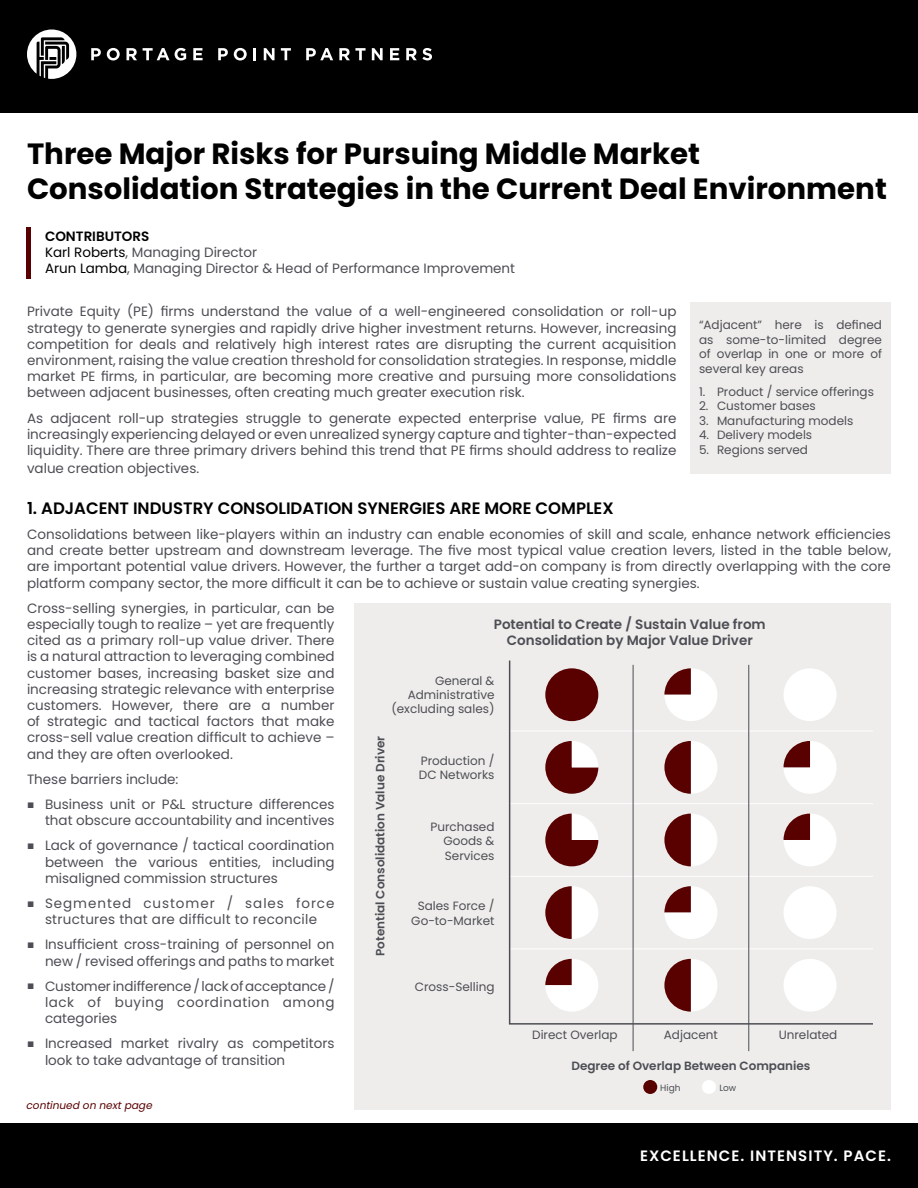
<style>
.page{position:relative;width:918px;height:1188px;background:#fff}
.page>*{position:absolute;margin:0;border:0;box-sizing:border-box;transform-origin:0 0}
.t1{font:700 29.25px/35.1px "Poppins";color:#000}
.Paragraph_Style_1{font:600 16.5px "Poppins";color:#000}
.t2{font:600 15px "Poppins";letter-spacing:.07em;color:#fff}
.t3{font:13.5px/16.2px "Poppins";color:#4d4e55;text-align:justify}
.t4{font:13.5px/16.2px "Poppins";letter-spacing:.02em;color:#4d4e55;text-align:center}
.t5{font:600 13.5px/16.2px "Poppins";color:#4d4e55;text-align:center}
.t6{font:600 13.5px "Poppins";color:#000}
.t7{font:12px/14.4px "Poppins";color:#4d4e55;text-align:justify}
.t8{font:600 12px "Poppins";color:#4d4e55}
.t9{font:italic 10.5px "Poppins";color:#580000}
.t10{font:9px "Poppins";color:#4d4e55}
.s1{color:#000}
.s2{font-family:"Arial";font-size:12px}
</style>
<div class="page">
<div style="left:354px;top:603px;width:537px;height:506px;background:#eeedeb"></div>
<div style="left:0;top:0;width:918px;height:112px;background:#000"></div>
<div style="left:690px;top:302px;width:201px;height:172px;background:#eeedeb"></div>
<svg style="left:27px;top:30px;width:49px;height:49px"></svg>
<svg style="left:91px;top:48px;width:10px;height:12px"></svg>
<svg style="left:107px;top:48px;width:13px;height:12px"></svg>
<svg style="left:127px;top:48px;width:10px;height:12px"></svg>
<svg style="left:143px;top:48px;width:43px;height:12px"></svg>
<svg style="left:193px;top:48px;width:10px;height:12px"></svg>
<svg style="left:218px;top:48px;width:10px;height:12px"></svg>
<svg style="left:234px;top:48px;width:13px;height:12px"></svg>
<svg style="left:254px;top:48px;width:2px;height:12px"></svg>
<svg style="left:264px;top:48px;width:11px;height:12px"></svg>
<svg style="left:281px;top:48px;width:10px;height:12px"></svg>
<svg style="left:306px;top:48px;width:27px;height:12px"></svg>
<svg style="left:339px;top:48px;width:27px;height:12px"></svg>
<svg style="left:372px;top:48px;width:11px;height:12px"></svg>
<svg style="left:390px;top:48px;width:9px;height:12px"></svg>
<svg style="left:406px;top:48px;width:26px;height:12px"></svg>
<div style="left:0;top:1124px;width:918px;height:64px;background:#000"></div>
<hr style="left:27px;top:228px;width:4px;height:51px;background:#580000">
<div style="left:643px;top:1080px;width:14px;height:14px;background:#580000;border-radius:50%"></div>
<div style="left:702px;top:1080px;width:14px;height:14px;background:#fff;border-radius:50%"></div>
<svg style="left:508px;top:660px;width:365px;height:365px"></svg>
<hr style="left:633px;top:665px;width:1px;height:386px;background:#4d4e55">
<hr style="left:748px;top:665px;width:1px;height:386px;background:#4d4e55">
<p class="t1" style="left:27px;top:136px;width:861px">Three Major Risks for Pursuing Middle Market<br>Consolidation Strategies in the Current Deal Environment</p>
<p class="t6" style="left:45px;top:228px;width:106px">CONTRIBUTORS</p>
<p class="t3" style="left:45px;top:244px;width:214px"><span class="s1">Karl Roberts</span>, Managing Director</p>
<p class="t3" style="left:45px;top:261px;width:472px"><span class="s1">Arun Lamba</span>, Managing Director &amp; Head of Performance Improvement</p>
<p class="t3" style="left:27px;top:304px;width:651px">Private Equity (PE) firms understand the value of a well-engineered consolidation or roll-up strategy to generate synergies and rapidly drive higher investment returns. However, increasing competition for deals and relatively high interest rates are disrupting the current acquisition environment, raising the value creation threshold for consolidation strategies. In response, middle market PE firms, in particular, are becoming more creative and pursuing more consolidations between adjacent businesses, often creating much greater execution risk.</p>
<p class="t3" style="left:27px;top:410px;width:651px">As adjacent roll-up strategies struggle to generate expected enterprise value, PE firms are increasingly experiencing delayed or even unrealized synergy capture and tighter-than-expected liquidity. There are three primary drivers behind this trend that PE firms should address to realize</p>
<p class="t3" style="left:27px;top:460px;width:174px">value creation objectives.</p>
<p class="Paragraph_Style_1" style="left:27px;top:498px;width:588px">1. ADJACENT INDUSTRY CONSOLIDATION SYNERGIES ARE MORE COMPLEX</p>
<p class="t3" style="left:27px;top:526px;width:866px">Consolidations between like-players within an industry can enable economies of skill and scale, enhance network efficiencies and create better upstream and downstream leverage. The five most typical value creation levers, listed in the table below, are important potential value drivers. However, the further a target add-on company is from directly overlapping with the core platform company sector, the more difficult it can be to achieve or sustain value creating synergies.</p>
<p class="t3" style="left:27px;top:600px;width:309px">Cross-selling synergies, in particular, can be especially tough to realize – yet are frequently cited as a primary roll-up value driver. There is a natural attraction to leveraging combined customer bases, increasing basket size and increasing strategic relevance with enterprise customers. However, there are a number of strategic and tactical factors that make cross-sell value creation difficult to achieve – and they are often overlooked.</p>
<p class="t3" style="left:27px;top:771px;width:153px">These barriers include:</p>
<p class="t3" style="left:27px;top:796px;width:309px;text-align:right"><span class="s2">■</span> Business unit or P&amp;L structure differences that obscure accountability and incentives</p>
<p class="t3" style="left:45px;top:838px;width:291px;text-indent:-18px"><span class="s2">■</span> Lack of governance / tactical coordination between the various entities, including misaligned commission structures</p>
<p class="t4" style="left:27px;top:895px;width:309px"><span class="s2">■</span> Segmented customer / sales force structures that are difficult to reconcile</p>
<p class="t3" style="left:27px;top:937px;width:309px;text-align:right"><span class="s2">■</span> Insufficient cross-training of personnel on new / revised offerings and paths to market</p>
<p class="t3" style="left:45px;top:978px;width:291px;text-indent:-18px"><span class="s2">■</span> Customer indifference / lack of acceptance / lack of buying coordination among categories</p>
<p class="t3" style="left:45px;top:1036px;width:291px;text-indent:-18px"><span class="s2">■</span> Increased market rivalry as competitors look to take advantage of transition</p>
<p class="t7" style="left:699px;top:318px;width:185px">“Adjacent” here is defined as some-to-limited degree of overlap in one or more of several key areas</p>
<p class="t7" style="left:699px;top:385px;width:176px">1. Product / service offerings</p>
<p class="t7" style="left:699px;top:399px;width:118px">2. Customer bases</p>
<p class="t7" style="left:699px;top:413px;width:156px">3. Manufacturing models</p>
<p class="t7" style="left:699px;top:428px;width:115px">4. Delivery models</p>
<p class="t7" style="left:699px;top:442px;width:111px">5. Regions served</p>
<p class="t5" style="left:494px;top:616px;width:273px">Potential to Create / Sustain Value from<br>Consolidation by Major Value Driver</p>
<p class="t7" style="left:391px;top:673px;width:105px;text-align:right">General &amp;<br>Administrative (excluding sales)</p>
<p class="t7" style="left:419px;top:754px;width:77px">Production /<br>DC Networks</p>
<p class="t8" style="left:373px;top:956px;width:222px;rotate:-90deg">Potential Consolidation Value Driver</p>
<p class="t7" style="left:443px;top:820px;width:53px;text-indent:-13px">Purchased Goods &amp; Services</p>
<p class="t7" style="left:411px;top:899px;width:85px;text-align:center">Sales Force /<br>Go-to-Market</p>
<p class="t7" style="left:415px;top:980px;width:81px">Cross-Selling</p>
<p class="t7" style="left:532px;top:1028px;width:87px">Direct Overlap</p>
<p class="t7" style="left:664px;top:1028px;width:56px">Adjacent</p>
<p class="t7" style="left:779px;top:1028px;width:60px">Unrelated</p>
<p class="t8" style="left:571px;top:1059px;width:241px">Degree of Overlap Between Companies</p>
<p class="t9" style="left:27px;top:1099px;width:127px">continued on next page</p>
<p class="t10" style="left:660px;top:1082px;width:22px">High</p>
<p class="t10" style="left:719px;top:1082px;width:19px">Low</p>
<p class="t2" style="left:640px;top:1147px;width:252px">EXCELLENCE. INTENSITY. PACE.</p>
</div>
